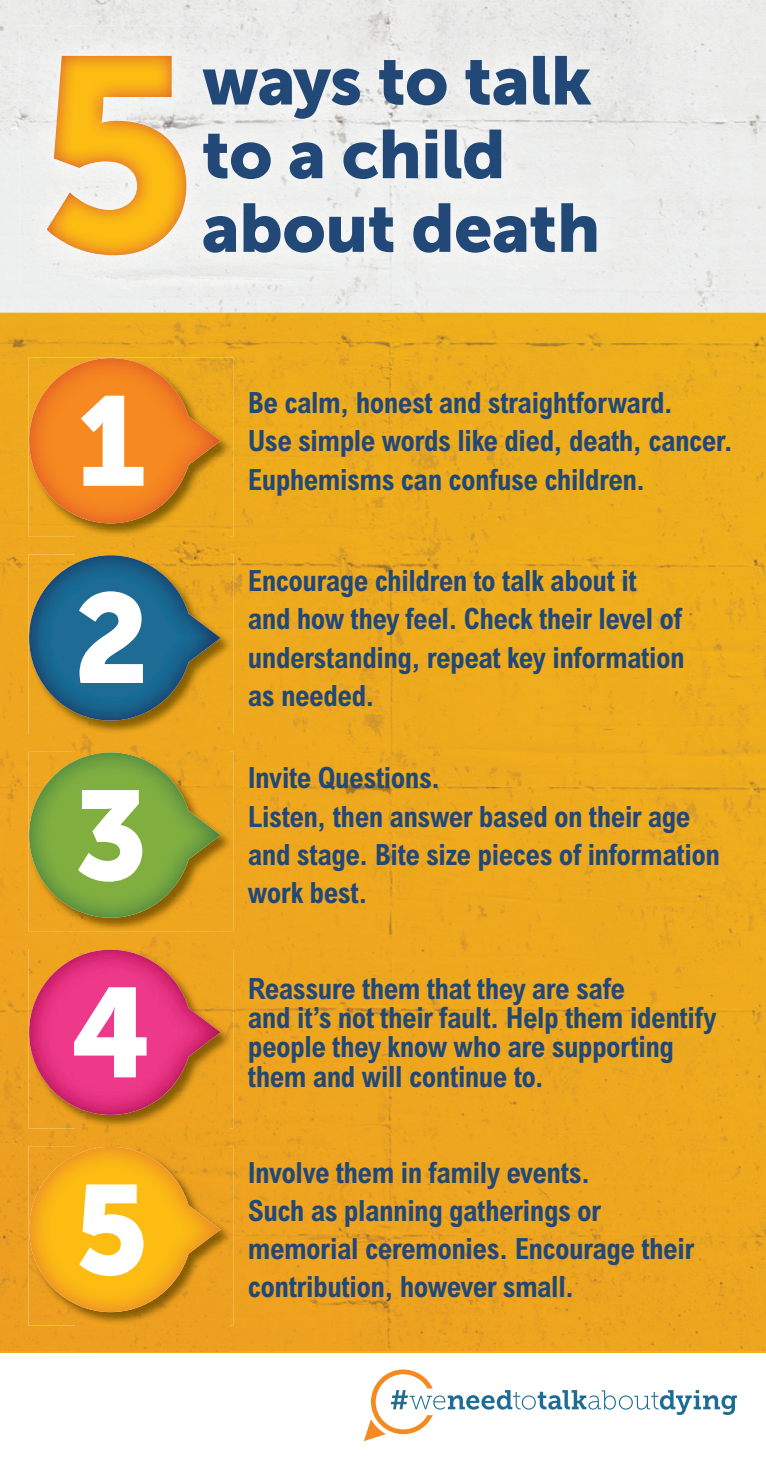
<style>
.page{position:relative;width:766px;height:1458px;background:#fff}
.page>*{position:absolute;margin:0;border:0;box-sizing:border-box;transform-origin:0 0}
.t1{font:126px/197.1px "Museo Sans 900";color:#fff;text-align:justify}
.t2{font:67.95px/73.6px "Museo Sans 900";letter-spacing:-.01em;color:#214876}
.t3{font:700 condensed 29.25px/38.2px "Arial MT Std";letter-spacing:-.02em;color:#214876}
</style>
<div class="page">
<div style="left:0;top:0;width:765px;height:78px;background:#eaeaea"></div>
<div style="left:0;top:78px;width:76px;height:235px;background:#edeeee"></div>
<div style="left:613px;top:78px;width:152px;height:235px;background:#ececeb"></div>
<div style="left:76px;top:282px;width:537px;height:31px;background:#ededed"></div>
<hr style="left:0;top:1351px;width:765px;height:1px;background:#f8a81b">
<img style="left:0;top:313px;width:765px;height:79px">
<div style="left:0;top:392px;width:76px;height:959px;background:#eea41f"></div>
<div style="left:230px;top:392px;width:535px;height:479px;background:#eeab1d"></div>
<img style="left:76px;top:537px;width:154px;height:17px">
<img style="left:76px;top:734px;width:154px;height:17px">
<div style="left:76px;top:871px;width:689px;height:80px;background:#eea81e"></div>
<div style="left:230px;top:951px;width:535px;height:400px;background:#eea51f"></div>
<div style="left:76px;top:1128px;width:154px;height:18px;background:#eda21f"></div>
<div style="left:76px;top:1325px;width:154px;height:26px;background:#eda01f"></div>
<img style="left:216px;top:26px;width:409px;height:256px">
<div style="left:216px;top:56px;width:375px;height:63px;background:#eff0ef"></div>
<div style="left:216px;top:130px;width:289px;height:49px;background:#f2f3f2"></div>
<div style="left:216px;top:203px;width:380px;height:50px;background:#f3f3f2"></div>
<div style="left:19px;top:26px;width:197px;height:259px;background:#edeeee"></div>
<img style="left:202px;top:56px;width:14px;height:63px">
<img style="left:203px;top:130px;width:13px;height:49px">
<img style="left:203px;top:203px;width:13px;height:50px">
<img style="left:47px;top:56px;width:128px;height:199px">
<img style="left:175px;top:56px;width:11px;height:199px">
<img style="left:28px;top:357px;width:205px;height:180px">
<img style="left:29px;top:358px;width:159px;height:165px">
<img style="left:28px;top:554px;width:205px;height:180px">
<img style="left:29px;top:555px;width:159px;height:165px">
<img style="left:28px;top:751px;width:205px;height:180px">
<img style="left:29px;top:752px;width:159px;height:165px">
<img style="left:28px;top:949px;width:205px;height:179px">
<img style="left:29px;top:949px;width:159px;height:165px">
<img style="left:28px;top:1146px;width:205px;height:179px">
<img style="left:29px;top:1146px;width:159px;height:166px">
<svg style="left:364px;top:1369px;width:372px;height:72px"></svg>
<h1 class="t1" style="left:76px;top:342px;width:71px">1</h1>
<h1 class="t1" style="left:71px;top:540px;width:83px">2<br>3<br>4<br>5</h1>
<h2 class="t2" style="left:202px;top:44px;width:400px">ways to talk to a child about death</h2>
<p class="t3" style="left:248px;top:383px;width:486px">Be calm, honest and straightforward.<br>Use simple words like died, death, cancer.</p>
<p class="t3" style="left:248px;top:460px;width:399px">Euphemisms can confuse children.</p>
<p class="t3" style="left:248px;top:561px;width:438px">Encourage children to talk about it and how they feel. Check their level of understanding, repeat key information as needed.</p>
<p class="t3" style="left:248px;top:758px;width:473px">Invite Questions.<br>Listen, then answer based on their age and stage. Bite size pieces of information work best.</p>
<p class="t3" style="left:248px;top:973px;width:470px;line-height:29.2px">Reassure them that they are safe<br>and it’s not their fault. Help them identify people they know who are supporting them and will continue to.</p>
<p class="t3" style="left:248px;top:1153px;width:447px">Involve them in family events.<br>Such as planning gatherings or memorial ceremonies. Encourage their contribution, however small.</p>
</div>
